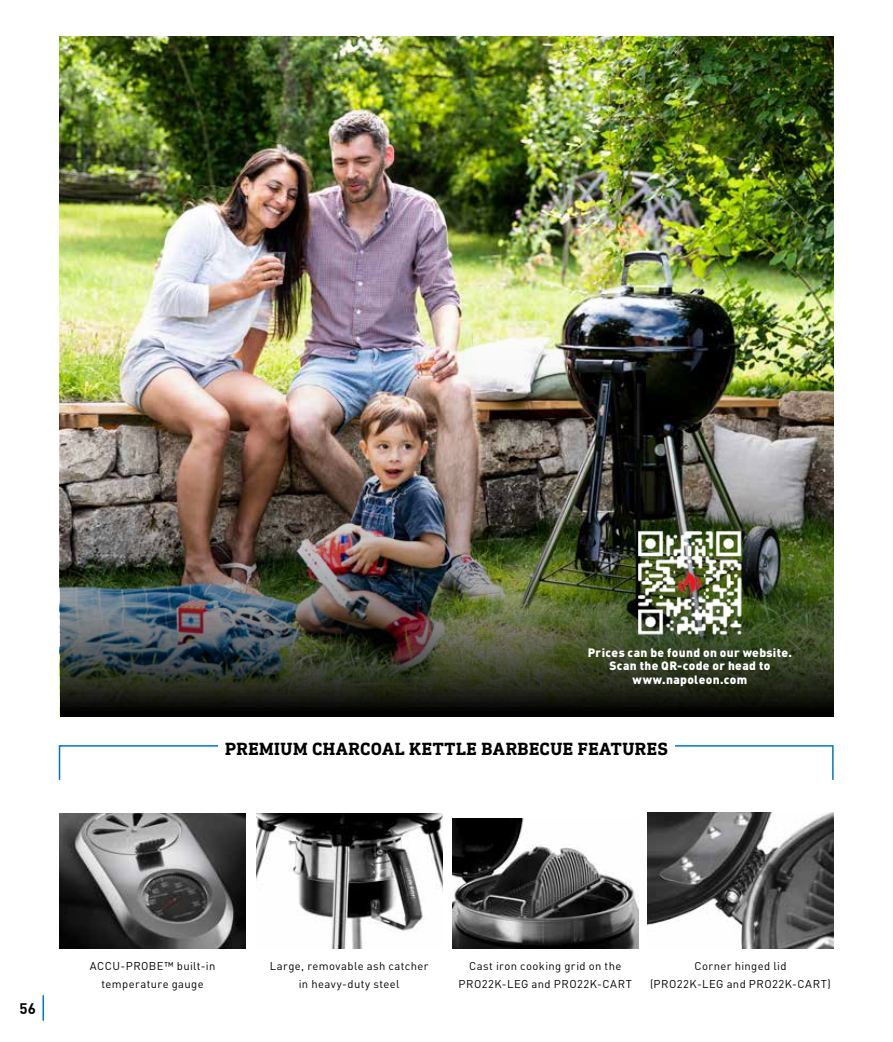
<style>
.page{position:relative;width:893px;height:1042px;background:#fff}
.page>*{position:absolute;margin:0;border:0;box-sizing:border-box;transform-origin:0 0}
.t1{font:700 18px "DIN Next Slab Pro";letter-spacing:.03em;color:#000}
.t2{font:700 15px "DINOT";color:#000}
.t3{font:900 12px/13.5px "DINOT";letter-spacing:.03em;color:#fff;text-align:center}
.t4{font:11.25px/18px "DINOT";letter-spacing:.035em;color:#000;text-align:center}
</style>
<div class="page">
<svg style="left:43px;top:995px;width:1px;height:25px"></svg>
<img style="left:60px;top:36px;width:773px;height:681px">
<img style="left:256px;top:813px;width:186px;height:136px">
<img style="left:60px;top:813px;width:186px;height:136px">
<img style="left:452px;top:818px;width:186px;height:131px">
<svg style="left:58px;top:745px;width:160px;height:35px"></svg>
<svg style="left:675px;top:745px;width:159px;height:35px"></svg>
<img style="left:647px;top:812px;width:186px;height:136px">
<img style="left:638px;top:531px;width:103px;height:104px">
<p class="t3" style="left:588px;top:645px;width:206px">Prices can be found on our website.<br>Scan the QR-code or head to www.napoleon.com</p>
<h1 class="t1" style="left:225px;top:738px;width:444px">PREMIUM CHARCOAL KETTLE BARBECUE FEATURES</h1>
<h2 class="t2" style="left:19px;top:996px;width:18px">56</h2>
<p class="t4" style="left:90px;top:956px;width:127px">ACCU-PROBE™ built-in temperature gauge</p>
<p class="t4" style="left:270px;top:956px;width:160px">Large, removable ash catcher in heavy-duty steel</p>
<p class="t4" style="left:650px;top:956px;width:182px">Corner hinged lid<br>(PRO22K-LEG and PRO22K-CART)</p>
<p class="t4" style="left:459px;top:956px;width:175px">Cast iron cooking grid on the<br>PRO22K-LEG and PRO22K-CART</p>
</div>
